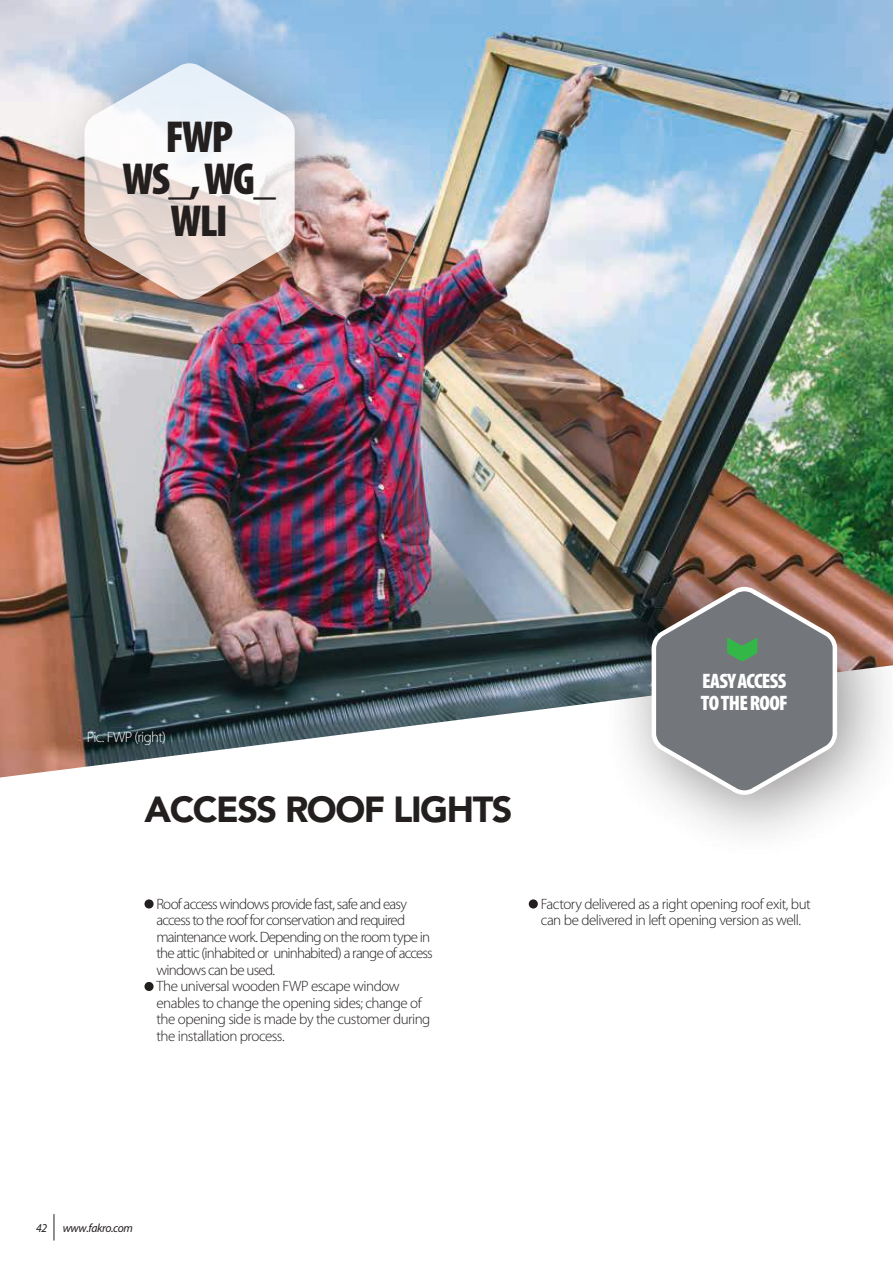
<style>
.page{position:relative;width:893px;height:1263px;background:#fff}
.page>*{position:absolute;margin:0;border:0;box-sizing:border-box;transform-origin:0 0}
.t1{font:900 condensed 45px/42px "Myriad Pro";letter-spacing:-.04em;color:#241f1f;text-align:center}
.t2{font:900 36px "Avenir LT Pro";letter-spacing:-.04em;color:#241f1f}
.t3{font:900 condensed 21px/22.5px "Myriad Pro";letter-spacing:-.03em;color:#fff}
.t4{font:300 15px/16.5px "Myriad Pro";letter-spacing:-.04em;color:#241f1f}
.t5{font:300 15px "Myriad Pro";letter-spacing:-.045em;color:#fff}
.t6{font:italic 12px "Myriad Pro";letter-spacing:-.03em;color:#241f1f}
</style>
<div class="page">
<svg style="left:54px;top:1214px;width:1px;height:26px"></svg>
<div style="left:144px;top:899px;width:10px;height:9px;background:#241f1f;border-radius:50%"></div>
<div style="left:144px;top:982px;width:10px;height:9px;background:#241f1f;border-radius:50%"></div>
<div style="left:529px;top:899px;width:9px;height:9px;background:#241f1f;border-radius:50%"></div>
<img style="left:0;top:0;width:893px;height:777px">
<div style="left:33px;top:16px;width:334px;height:352px;background:#241f1f;opacity:.5"></div>
<svg style="left:85px;top:63px;width:210px;height:237px"></svg>
<div style="left:601px;top:540px;width:292px;height:323px;background:#241f1f;opacity:.5"></div>
<svg style="left:649px;top:584px;width:191px;height:214px;background:#8b8a89"></svg>
<h1 class="t1" style="left:123px;top:116px;width:155px">FWP<br>WS_, WG_<br>WLI</h1>
<p class="t5" style="left:87px;top:729px;width:81px">Pic. FWP (right)</p>
<h2 class="t2" style="left:144px;top:788px;width:370px">ACCESS ROOF LIGHTS</h2>
<h3 class="t3" style="left:701px;top:670px;width:88px">EASY ACCESS<br>TO THE ROOF</h3>
<p class="t4" style="left:156px;top:895px;width:278px">Roof access windows provide fast, safe and easy access to the roof for conservation and required maintenance work. Depending on the room type in the attic (inhabited or uninhabited) a range of access windows can be used.<br>The universal wooden FWP escape window enables to change the opening sides; change of the opening side is made by the customer during the installation process.</p>
<p class="t4" style="left:541px;top:895px;width:272px">Factory delivered as a right opening roof exit, but can be delivered in left opening version as well.</p>
<p class="t6" style="left:36px;top:1220px;width:13px">42</p>
<p class="t6" style="left:63px;top:1220px;width:72px">www.fakro.com</p>
</div>
